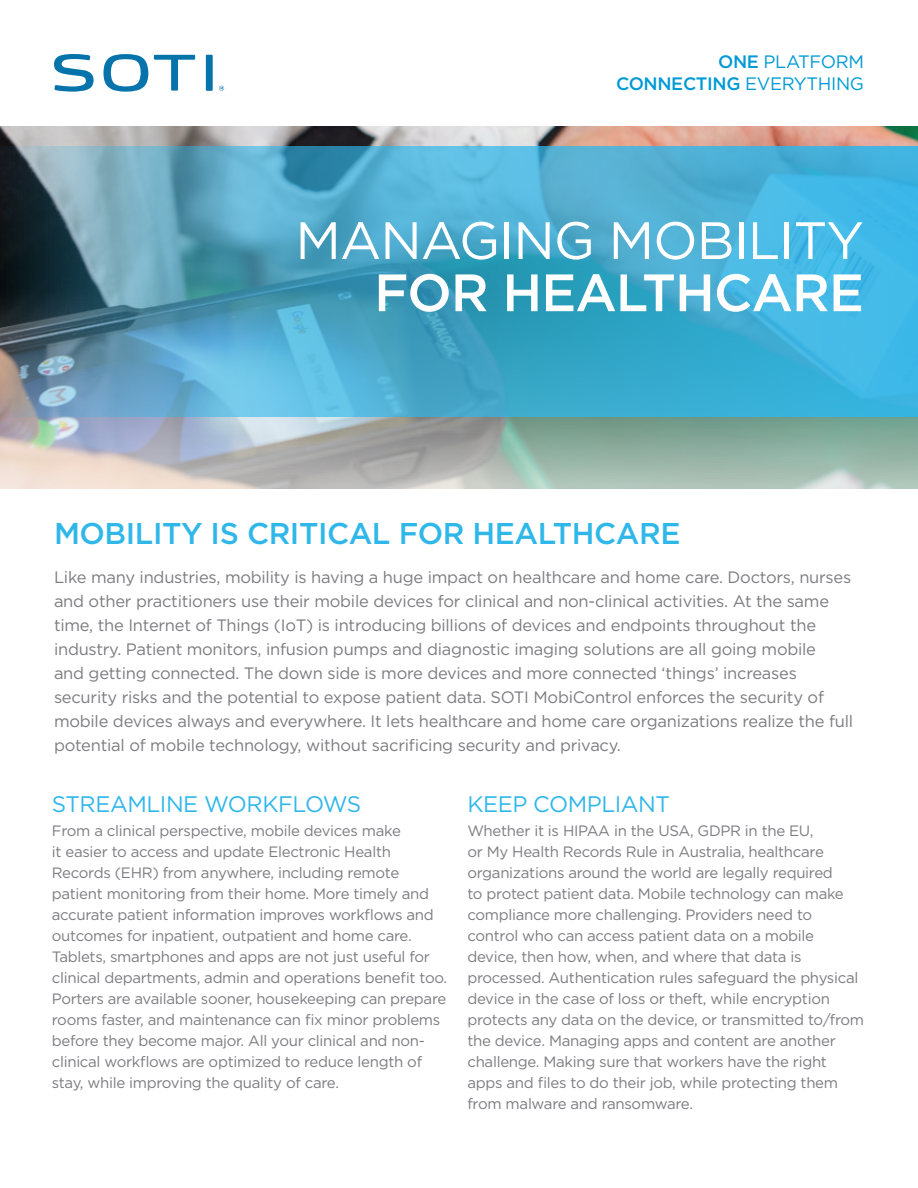
<style>
.page{position:relative;width:918px;height:1188px;background:#fff}
.page>*{position:absolute;margin:0;border:0;box-sizing:border-box;transform-origin:0 0}
.t1{font:52.5px/52.2px "Gotham";letter-spacing:-.02em;color:#fff;text-align:right}
.t2{font:500 30px "Gotham";letter-spacing:-.015em;color:#30b7ea}
.t3{font:22.5px "Gotham";letter-spacing:-.02em;color:#30b7ea}
.t4{font:18px/21.6px "Gotham";letter-spacing:-.02em;color:#009ad4;text-align:right}
.t5{font:16.5px/24px "Gotham";letter-spacing:-.015em;color:#7c7c81}
.t6{font:15px/21px "Gotham";letter-spacing:-.02em;color:#7c7c81}
.s1{font-weight:500}
</style>
<div class="page">
<img style="left:0;top:126px;width:918px;height:362px">
<svg style="left:0;top:147px;width:918px;height:270px;background:#4aa3c3"></svg>
<svg style="left:103px;top:54px;width:45px;height:38px"></svg>
<svg style="left:154px;top:55px;width:41px;height:36px"></svg>
<div style="left:206px;top:55px;width:7px;height:36px;background:#0674ab"></div>
<svg style="left:54px;top:54px;width:40px;height:38px"></svg>
<svg style="left:219px;top:86px;width:5px;height:5px"></svg>
<p class="t4" style="left:616px;top:51px;width:249px"><span class="s1">ONE</span> PLATFORM<br><span class="s1">CONNECTING</span> EVERYTHING</p>
<p class="t1" style="left:295px;top:213px;width:570px">MANAGING MOBILITY<br><span class="s1">FOR HEALTHCARE</span></p>
<p class="t2" style="left:54px;top:514px;width:628px">MOBILITY IS CRITICAL FOR HEALTHCARE</p>
<p class="t5" style="left:54px;top:565px;width:801px">Like many industries, mobility is having a huge impact on healthcare and home care. Doctors, nurses and other practitioners use their mobile devices for clinical and non-clinical activities. At the same time, the Internet of Things (IoT) is introducing billions of devices and endpoints throughout the industry. Patient monitors, infusion pumps and diagnostic imaging solutions are all going mobile<br>and getting connected. The down side is more devices and more connected ‘things’ increases security risks and the potential to expose patient data. SOTI MobiControl enforces the security of mobile devices always and everywhere. It lets healthcare and home care organizations realize the full potential of mobile technology, without sacrificing security and privacy.</p>
<p class="t3" style="left:52px;top:789px;width:311px">STREAMLINE WORKFLOWS</p>
<p class="t6" style="left:52px;top:819px;width:397px">From a clinical perspective, mobile devices make<br>it easier to access and update Electronic Health Records (EHR) from anywhere, including remote patient monitoring from their home. More timely and accurate patient information improves workflows and outcomes for inpatient, outpatient and home care.<br>Tablets, smartphones and apps are not just useful for clinical departments, admin and operations benefit too.<br>Porters are available sooner, housekeeping can prepare rooms faster, and maintenance can fix minor problems before they become major. All your clinical and non&shy;clinical workflows are optimized to reduce length of stay, while improving the quality of care.</p>
<p class="t3" style="left:467px;top:789px;width:204px">KEEP COMPLIANT</p>
<p class="t6" style="left:467px;top:819px;width:398px">Whether it is HIPAA in the USA, GDPR in the EU,<br>or My Health Records Rule in Australia, healthcare organizations around the world are legally required<br>to protect patient data. Mobile technology can make compliance more challenging. Providers need to control who can access patient data on a mobile device, then how, when, and where that data is processed. Authentication rules safeguard the physical device in the case of loss or theft, while encryption protects any data on the device, or transmitted to/from the device. Managing apps and content are another challenge. Making sure that workers have the right apps and files to do their job, while protecting them from malware and ransomware.</p>
</div>
